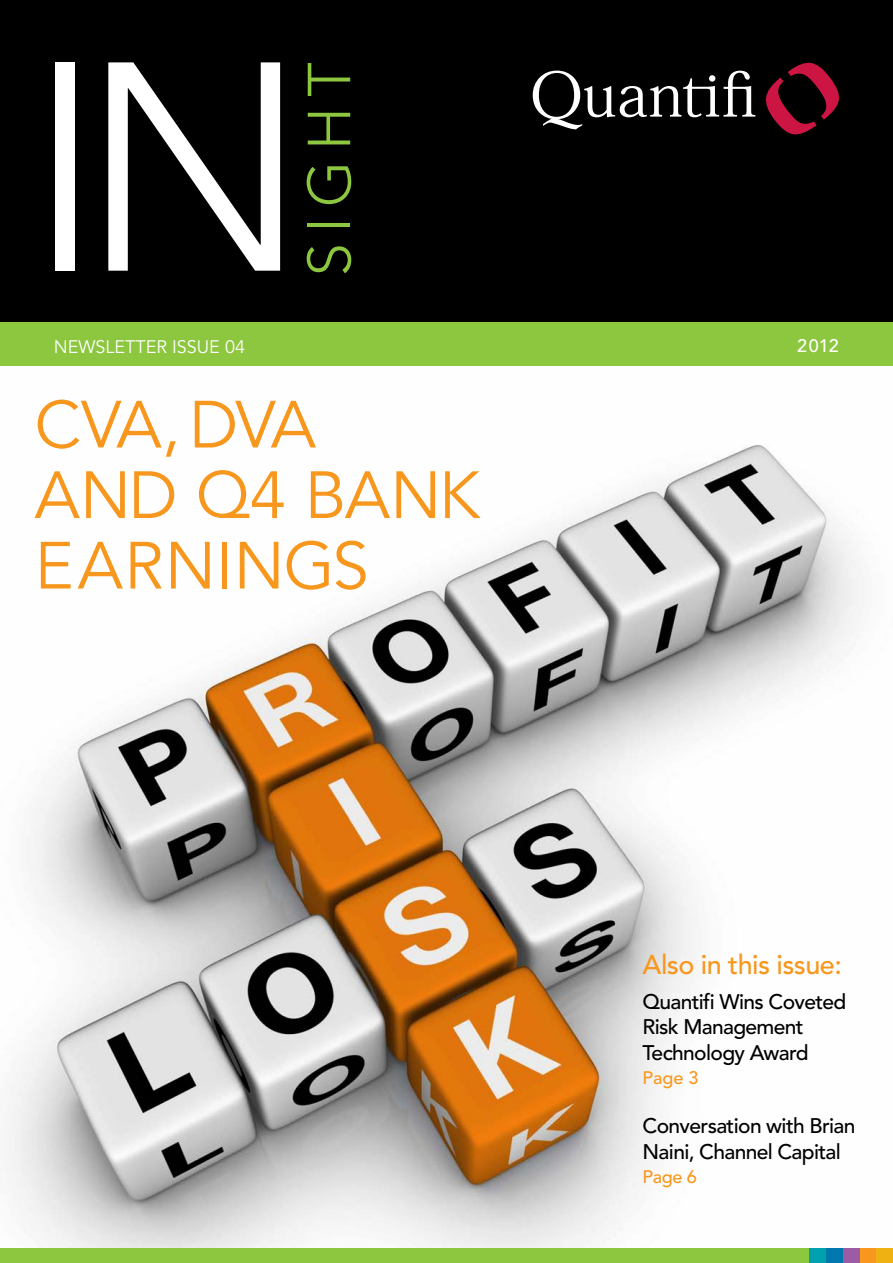
<style>
.page{position:relative;width:893px;height:1263px;background:#fff}
.page>*{position:absolute;margin:0;border:0;box-sizing:border-box;transform-origin:0 0}
.t1{font:300 294.15px "Avenir LT Std";color:#fff}
.t2{font:66px/70.5px "Avenir LT Std";letter-spacing:-.02em;color:#f8971d}
.t3{font:300 60px "Avenir LT Std";letter-spacing:.17em;color:#8dc63f}
.t4{font:500 27px "Avenir LT Std";letter-spacing:-.02em;color:#f8971d}
.t5{font:500 21px/25.5px "Avenir LT Std";letter-spacing:-.03em;color:#000}
.t6{font:18px "Avenir LT Std";color:#fff}
.t7{font:500 18px "Avenir LT Std";letter-spacing:-.005em;color:#f8971d}
.t8{font:500 18px "Avenir LT Std";color:#fff}
</style>
<div class="page">
<img style="left:0;top:365px;width:893px;height:883px">
<div style="left:0;top:0;width:893px;height:323px;background:#000"></div>
<div style="left:0;top:322px;width:893px;height:43px;background:#8dc63f"></div>
<svg style="left:766px;top:63px;width:73px;height:71px"></svg>
<svg style="left:533px;top:71px;width:222px;height:58px"></svg>
<div style="left:0;top:1248px;width:809px;height:15px;background:#8dc63f"></div>
<div style="left:809px;top:1248px;width:17px;height:15px;background:#00a0af"></div>
<div style="left:826px;top:1248px;width:17px;height:15px;background:#0078ae"></div>
<div style="left:843px;top:1248px;width:17px;height:15px;background:#9b5ba5"></div>
<div style="left:860px;top:1248px;width:17px;height:15px;background:#f8971d"></div>
<div style="left:877px;top:1248px;width:16px;height:15px;background:#eeb111"></div>
<svg style="left:35px;top:396px;width:145px;height:64px"></svg>
<svg style="left:192px;top:397px;width:129px;height:54px"></svg>
<svg style="left:30px;top:467px;width:147px;height:54px"></svg>
<svg style="left:196px;top:467px;width:91px;height:54px"></svg>
<svg style="left:308px;top:467px;width:180px;height:54px"></svg>
<svg style="left:38px;top:537px;width:175px;height:55px"></svg>
<svg style="left:237px;top:537px;width:132px;height:56px"></svg>
<h1 class="t1" style="left:27px;top:39px;width:283px">IN</h1>
<h3 class="t3" style="left:303px;top:277px;width:216px;rotate:-90deg">SIGHT</h3>
<p class="t6" style="left:54px;top:339px;width:193px">NEWSLETTER ISSUE 04</p>
<h2 class="t2" style="left:35px;top:396px;width:447px">CVA, DVA<br>AND Q4 BANK<br>EARNINGS</h2>
<p class="t8" style="left:797px;top:338px;width:43px">2012</p>
<p class="t4" style="left:643px;top:954px;width:201px">Also in this issue:</p>
<p class="t5" style="left:643px;top:991px;width:205px">Quantifi Wins Coveted<br>Risk Management<br>Technology Award</p>
<p class="t7" style="left:643px;top:1070px;width:58px">Page 3</p>
<p class="t5" style="left:643px;top:1115px;width:214px">Conversation with Brian<br>Naini, Channel Capital</p>
<p class="t7" style="left:643px;top:1169px;width:56px">Page 6</p>
</div>
